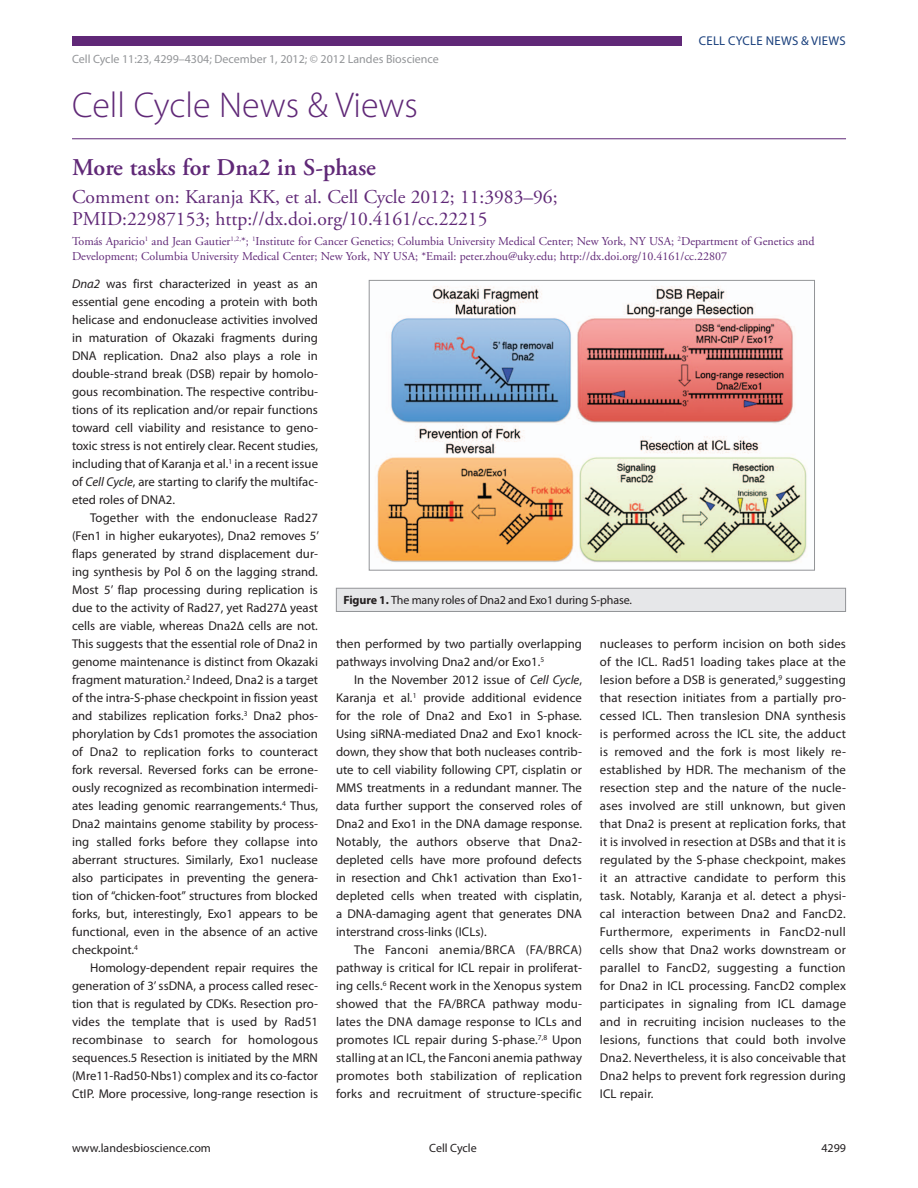
<style>
.page{position:relative;width:918px;height:1188px;background:#fff}
.page>*{position:absolute;margin:0;border:0;box-sizing:border-box;transform-origin:0 0}
.t1{font:300 36px "Myriad Pro";color:#602877}
.t2{font:600 24px "Adobe Garamond";color:#602877}
.t3{font:19.5px/22.5px "Adobe Garamond";color:#602877}
.t4{font:12.75px/18px "Myriad Pro";color:#231f20;text-align:justify}
.t5{font:12.75px "Myriad Pro";letter-spacing:.02em;color:#193f7c}
.t6{font:12px/15px "Adobe Garamond";color:#602877}
.t7{font:12px "Myriad Pro";letter-spacing:-.01em;color:#231f20}
.t8{font:12px "Myriad Pro";color:#939598}
.s1{font-style:italic}
.s2{font-weight:700}
</style>
<div class="page">
<div style="left:72px;top:36px;width:609px;height:10px;background:#602877"></div>
<hr style="left:72px;top:139px;width:774px;height:1px;background:#602877">
<div style="left:336px;top:588px;width:510px;height:23px;background:#e6e7e9"></div>
<div style="left:336px;top:588px;width:510px;height:24px;border:1px solid #939598"></div>
<img style="left:375px;top:286px;width:432px;height:277px">
<div style="left:369px;top:280px;width:446px;height:291px;border:1px solid #939598"></div>
<p class="t8" style="left:72px;top:52px;width:368px">Cell Cycle 11:23, 4299–4304; December 1, 2012; © 2012 Landes Bioscience</p>
<p class="t5" style="left:699px;top:33px;width:8px">cell</p>
<p class="t5" style="left:728px;top:33px;width:22px">cycle</p>
<p class="t5" style="left:766px;top:33px;width:9px">news</p>
<p class="t5" style="left:801px;top:33px;width:30px">&amp; views</p>
<h1 class="t1" style="left:72px;top:83px;width:347px">Cell Cycle News &amp; Views</h1>
<h2 class="t2" style="left:72px;top:154px;width:306px">More tasks for Dna2 in S-phase</h2>
<h3 class="t3" style="left:72px;top:186px;width:487px">Comment on: Karanja KK, et al. Cell Cycle 2012; 11:3983–96;<br>PMID:22987153; http://dx.doi.org/10.4161/cc.22215</h3>
<p class="t6" style="left:72px;top:234px;width:744px">Tomás Aparicio<sup>1</sup> and Jean Gautier<sup>1,2,</sup>*; <sup>1</sup>Institute for Cancer Genetics; Columbia University Medical Center; New York, NY USA; <sup>2</sup>Department of Genetics and<br>Development; Columbia University Medical Center; New York, NY USA; *Email: peter.zhou@uky.edu; http://dx.doi.org/10.4161/cc.22807</p>
<p class="t4" style="left:72px;top:275px;width:248px"><span class="s1">Dna2</span> was first characterized in yeast as an essential gene encoding a protein with both helicase and endonuclease activities involved in maturation of Okazaki fragments during DNA replication. Dna2 also plays a role in double-strand break (DSB) repair by homolo&shy;gous recombination. The respective contribu&shy;tions of its replication and/or repair functions toward cell viability and resistance to geno&shy;toxic stress is not entirely clear. Recent studies, including that of Karanja et al.<sup>1</sup> in a recent issue of <span class="s1">Cell Cycle</span>, are starting to clarify the multifac&shy;eted roles of DNA2.</p>
<p class="t4" style="left:72px;top:509px;width:249px;text-indent:18px">Together with the endonuclease Rad27 (Fen1 in higher eukaryotes), Dna2 removes 5’ flaps generated by strand displacement dur&shy;ing synthesis by Pol δ on the lagging strand.<br>Most 5’ flap processing during replication is due to the activity of Rad27, yet Rad27∆ yeast cells are viable, whereas Dna2∆ cells are not.<br>This suggests that the essential role of Dna2 in genome maintenance is distinct from Okazaki fragment maturation.<sup>2</sup> I ndeed, Dna2 is a target of the intra-S-phase checkpoint in fission yeast and stabilizes replication forks.<sup>3</sup> Dna2 phos&shy;phorylation by Cds1 promotes the association of Dna2 to replication forks to counteract fork reversal. Reversed forks can be errone&shy;ously recognized as recombination intermedi&shy;ates leading genomic rearrangements.<sup>4</sup> Thus, Dna2 maintains genome stability by process&shy;ing stalled forks before they collapse into aberrant structures. Similarly, Exo1 nuclease also participates in preventing the genera&shy;tion of “chicken-foot” structures from blocked forks, but, interestingly, Exo1 appears to be functional, even in the absence of an active checkpoint.<sup>4</sup></p>
<p class="t4" style="left:72px;top:959px;width:248px;text-indent:18px">Homology-dependent repair requires the generation of 3’ ssDNA, a process called resec&shy;tion that is regulated by CDKs. Resection pro&shy;vides the template that is used by Rad51 recombinase to search for homologous sequences.5 Resection is initiated by the MRN (Mre11-Rad50-Nbs1) complex and its co-factor CtIP. More processive, long-range resection is</p>
<p class="t7" style="left:343px;top:593px;width:290px"><span class="s2">Figure 1.</span> The many roles of Dna2 and Exo1 during S-phase.</p>
<p class="t4" style="left:336px;top:635px;width:247px">then performed by two partially overlapping pathways involving Dna2 and/or Exo1.<sup>5</sup></p>
<p class="t4" style="left:336px;top:671px;width:248px;text-indent:18px">I n the November 2012 issue of <span class="s1">Cell Cycle</span>, Karanja et al.<sup>1</sup> provide additional evidence for the role of Dna2 and Exo1 in S-phase.<br>Using siRNA-mediated Dna2 and Exo1 knock&shy;down, they show that both nucleases contrib&shy;ute to cell viability following CPT, cisplatin or MMS treatments in a redundant manner. The data further support the conserved roles of Dna2 and Exo1 in the DNA damage response.<br>Notably, the authors observe that Dna2- depleted cells have more profound defects in resection and Chk1 activation than Exo1- depleted cells when treated with cisplatin, a DNA-damaging agent that generates DNA interstrand cross-links (ICLs).</p>
<p class="t4" style="left:336px;top:941px;width:248px;text-indent:18px">The Fanconi anemia/BRCA (FA/BRCA) pathway is critical for ICL repair in proliferat&shy;ing cells.<sup>6</sup> Recent work in the Xenopus system showed that the FA/BRCA pathway modu&shy;lates the DNA damage response to ICLs and promotes ICL repair during S-phase.<sup>7,8</sup> Upon stalling at an ICL, the Fanconi anemia pathway promotes both stabilization of replication forks and recruitment of structure-specific</p>
<p class="t4" style="left:600px;top:635px;width:248px">nucleases to perform incision on both sides of the ICL. Rad51 loading takes place at the lesion before a DSB is generated,<sup>9</sup> suggesting that resection initiates from a partially pro&shy;cessed ICL. Then translesion DNA synthesis is performed across the ICL site, the adduct is removed and the fork is most likely re&shy;established by HDR. The mechanism of the resection step and the nature of the nucle&shy;ases involved are still unknown, but given that Dna2 is present at replication forks, that it is involved in resection at DSBs and that it is regulated by the S-phase checkpoint, makes it an attractive candidate to perform this task. Notably, Karanja et al. detect a physi&shy;cal interaction between Dna2 and FancD2.<br>Furthermore, experiments in FancD2-null cells show that Dna2 works downstream or parallel to FancD2, suggesting a function for Dna2 in ICL processing. FancD2 complex participates in signaling from ICL damage and in recruiting incision nucleases to the lesions, functions that could both involve Dna2. Nevertheless, it is also conceivable that Dna2 helps to prevent fork regression during ICL repair.</p>
<p class="t7" style="left:72px;top:1141px;width:140px">www.landesbioscience.com</p>
<p class="t7" style="left:429px;top:1141px;width:49px">Cell Cycle</p>
<p class="t7" style="left:821px;top:1141px;width:26px">4299</p>
</div>
